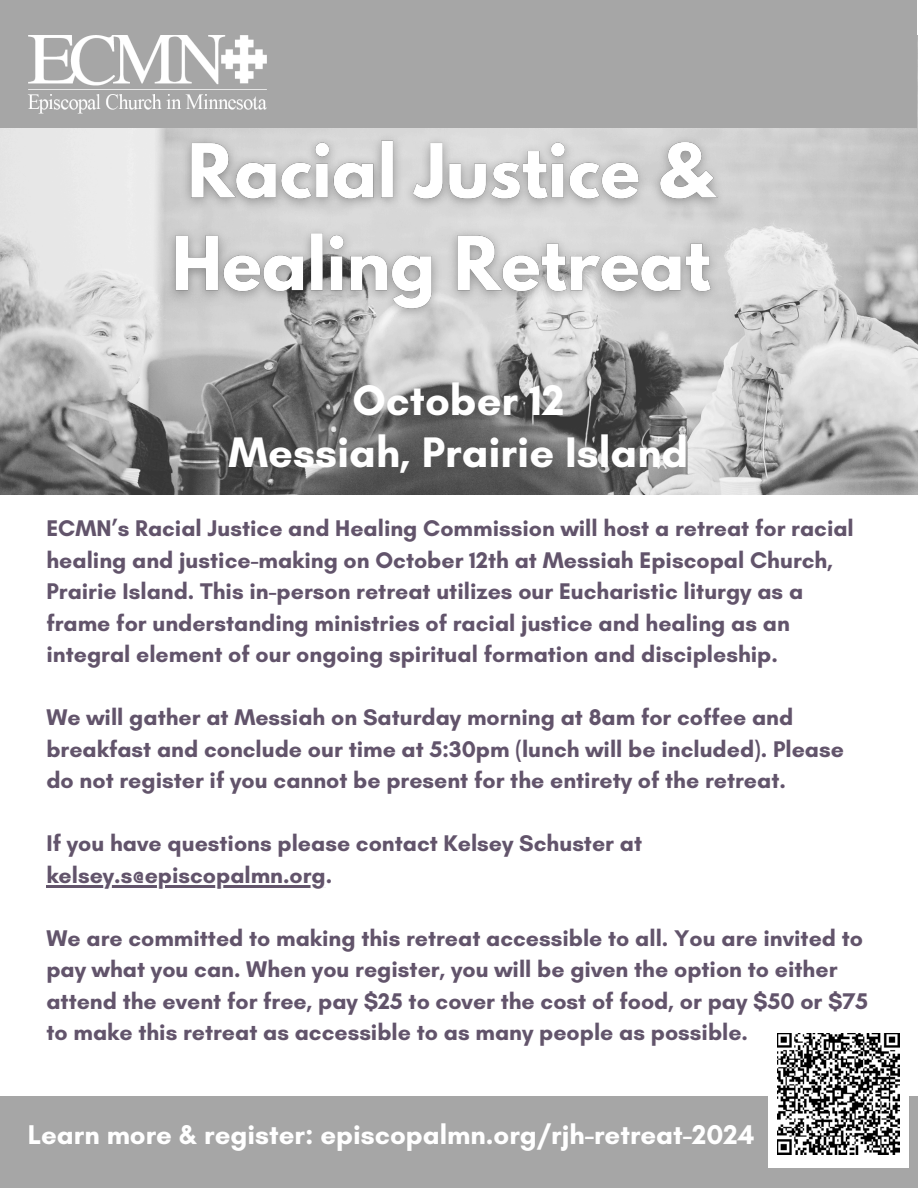
<style>
.page{position:relative;width:918px;height:1188px;background:#fff}
.page>*{position:absolute;margin:0;border:0;box-sizing:border-box;transform-origin:0 0}
.t1{font:700 43.5px/51.8px "Glacial Indifference";color:#fff;text-align:center}
.t2{font:700 27.6px "Glacial Indifference";color:#fff}
.t3{font:700 23.1px/31.5px "Glacial Indifference";color:#62546b}
</style>
<div class="page">
<img style="left:0;top:36px;width:918px;height:459px">
<div style="left:0;top:0;width:917px;height:128px;background:#a6a6a6"></div>
<img style="left:28px;top:36px;width:238px;height:78px">
<div style="left:0;top:1096px;width:918px;height:92px;background:#a6a6a6"></div>
<div style="left:768px;top:1021px;width:141px;height:147px;background:#fff"></div>
<img style="left:778px;top:1033px;width:121px;height:122px">
<hr style="left:46px;top:885px;width:280px;height:2px;background:#62546b">
<img style="left:158px;top:128px;width:591px;height:202px">
<h1 class="t1" style="left:229px;top:374px;width:461px">October 12<br>Messiah, Prairie Island</h1>
<p class="t3" style="left:46px;top:512px;width:809px">ECMN’s Racial Justice and Healing Commission will host a retreat for racial healing and justice-making on October 12th at Messiah Episcopal Church, Prairie Island. This in-person retreat utilizes our Eucharistic liturgy as a frame for understanding ministries of racial justice and healing as an integral element of our ongoing spiritual formation and discipleship.</p>
<p class="t3" style="left:46px;top:701px;width:799px">We will gather at Messiah on Saturday morning at 8am for coffee and breakfast and conclude our time at 5:30pm (lunch will be included). Please do not register if you cannot be present for the entirety of the retreat.</p>
<p class="t3" style="left:46px;top:827px;width:597px">If you have questions please contact Kelsey Schuster at kelsey.s@episcopalmn.org.</p>
<p class="t3" style="left:46px;top:922px;width:823px">We are committed to making this retreat accessible to all. You are invited to pay what you can. When you register, you will be given the option to either attend the event for free, pay $25 to cover the cost of food, or pay $50 or $75 to make this retreat as accessible to as many people as possible.</p>
<p class="t2" style="left:28px;top:1118px;width:728px">Learn more &amp; register: episcopalmn.org/rjh-retreat-2024</p>
</div>
